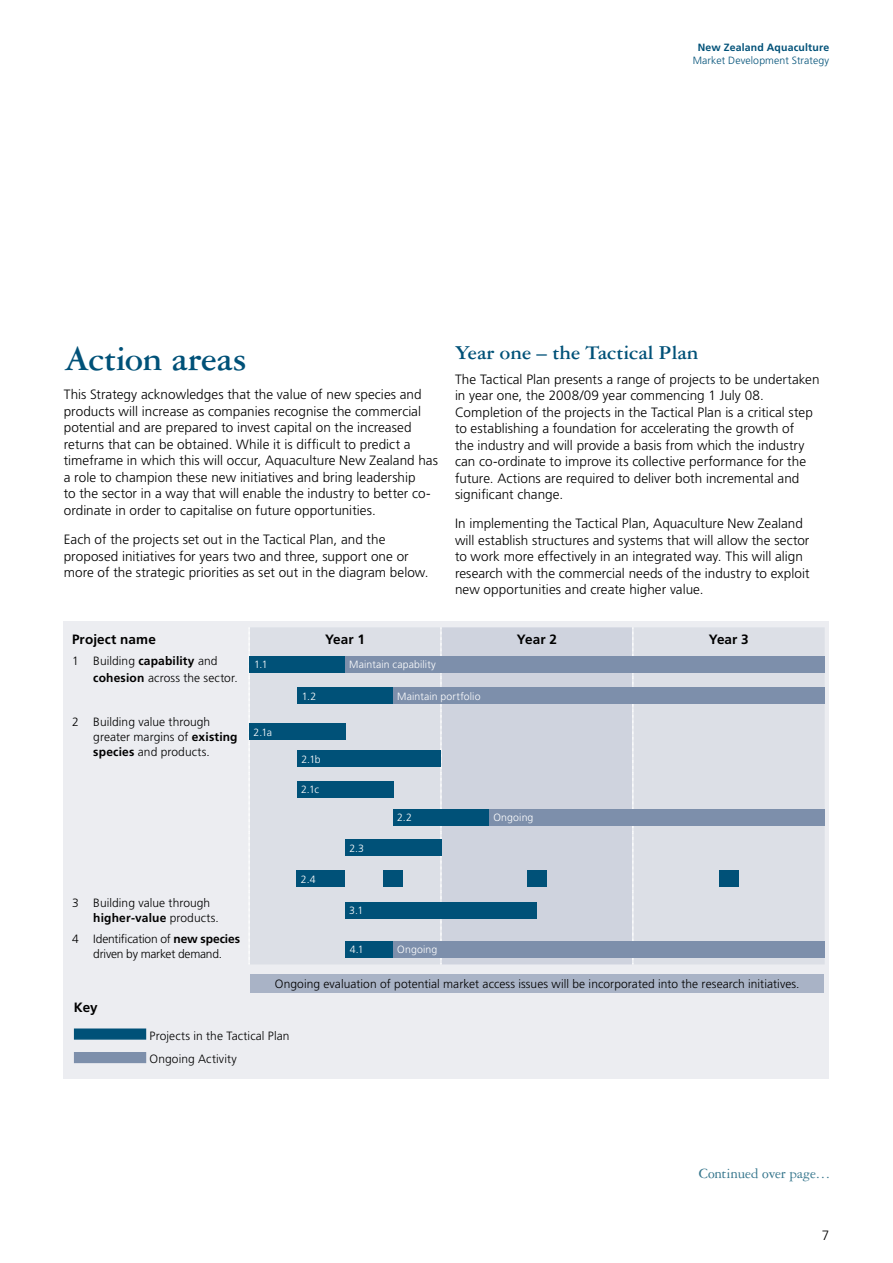
<style>
.page{position:relative;width:893px;height:1263px;background:#fff}
.page>*{position:absolute;margin:0;border:0;box-sizing:border-box;transform-origin:0 0}
.t1{font:700 36px "Garamond Three";letter-spacing:-.015em;color:#005178}
.t2{font:700 21px "Garamond Three";color:#005178}
.t3{font:15px "Garamond Three";letter-spacing:-.01em;color:#33748b}
.t4{font:300 13.5px/16.5px "Frutiger";color:#000}
.t5{font:700 13.5px "Frutiger";letter-spacing:.01em;color:#000}
.t6{font:300 12px/15px "Frutiger";letter-spacing:.005em;color:#000}
.t7{font:300 12px/15px "Frutiger";letter-spacing:-.02em;color:#000;text-align:center}
.t8{font:300 10.5px "Frutiger";letter-spacing:.01em;color:#fff}
.t9{font:300 10.5px "Frutiger";letter-spacing:.01em;color:#005178}
.t10{font:700 10.5px "Frutiger";letter-spacing:.015em;color:#005178}
.s1{font-weight:700}
</style>
<div class="page">
<div style="left:64px;top:621px;width:765px;height:458px;background:#ecedf1"></div>
<div style="left:74px;top:1028px;width:72px;height:12px;background:#005178;border:2px solid #005178"></div>
<div style="left:74px;top:1052px;width:72px;height:11px;background:#7d8fab"></div>
<div style="left:250px;top:627px;width:575px;height:337px;background:#dcdfe6"></div>
<div style="left:442px;top:627px;width:190px;height:337px;background:#cfd3de"></div>
<svg style="left:441px;top:627px;width:1px;height:337px"></svg>
<svg style="left:632px;top:627px;width:1px;height:337px"></svg>
<svg style="left:249px;top:628px;width:1px;height:336px"></svg>
<div style="left:250px;top:656px;width:95px;height:16px;background:#005178"></div>
<div style="left:345px;top:656px;width:480px;height:16px;background:#7d8fab"></div>
<div style="left:297px;top:870px;width:48px;height:17px;background:#005178"></div>
<div style="left:384px;top:870px;width:19px;height:17px;background:#005178"></div>
<div style="left:528px;top:870px;width:19px;height:17px;background:#005178"></div>
<div style="left:720px;top:870px;width:19px;height:17px;background:#005178"></div>
<div style="left:345px;top:941px;width:48px;height:16px;background:#005178"></div>
<div style="left:393px;top:941px;width:431px;height:16px;background:#7d8fab"></div>
<div style="left:393px;top:809px;width:96px;height:16px;background:#005178"></div>
<div style="left:489px;top:809px;width:336px;height:16px;background:#7d8fab"></div>
<div style="left:249px;top:723px;width:97px;height:17px;background:#005178"></div>
<div style="left:297px;top:781px;width:97px;height:16px;background:#005178"></div>
<div style="left:345px;top:839px;width:96px;height:17px;background:#005178"></div>
<div style="left:345px;top:902px;width:192px;height:16px;background:#005178"></div>
<div style="left:297px;top:687px;width:96px;height:17px;background:#005178"></div>
<div style="left:393px;top:687px;width:432px;height:17px;background:#7d8fab"></div>
<div style="left:297px;top:750px;width:144px;height:17px;background:#005178"></div>
<div style="left:250px;top:974px;width:574px;height:18px;background:#a9b3c6"></div>
<p class="t10" style="left:698px;top:41px;width:133px">New Zealand Aquaculture</p>
<p class="t9" style="left:693px;top:54px;width:138px">Market Development Strategy</p>
<h1 class="t1" style="left:64px;top:339px;width:184px">Action areas</h1>
<p class="t4" style="left:64px;top:386px;width:376px">This Strategy acknowledges that the value of new species and products will increase as companies recognise the commercial potential and are prepared to invest capital on the increased returns that can be obtained. While it is difficult to predict a timeframe in which this will occur, Aquaculture New Zealand has a role to champion these new initiatives and bring leadership<br>to the sector in a way that will enable the industry to better co&shy;ordinate in order to capitalise on future opportunities.</p>
<p class="t4" style="left:64px;top:531px;width:366px">Each of the projects set out in the Tactical Plan, and the proposed initiatives for years two and three, support one or more of the strategic priorities as set out in the diagram below.</p>
<h2 class="t2" style="left:455px;top:341px;width:245px">Year one – the Tactical Plan</h2>
<p class="t4" style="left:455px;top:371px;width:366px">The Tactical Plan presents a range of projects to be undertaken in year one, the 2008/09 year commencing 1 July 08.<br>Completion of the projects in the Tactical Plan is a critical step to establishing a foundation for accelerating the growth of<br>the industry and will provide a basis from which the industry can co-ordinate to improve its collective performance for the future. Actions are required to deliver both incremental and significant change.</p>
<p class="t4" style="left:455px;top:515px;width:356px">In implementing the Tactical Plan, Aquaculture New Zealand will establish structures and systems that will allow the sector to work more effectively in an integrated way. This will align research with the commercial needs of the industry to exploit new opportunities and create higher value.</p>
<p class="t5" style="left:72px;top:631px;width:85px">Project name</p>
<p class="t5" style="left:325px;top:631px;width:41px">Year 1</p>
<p class="t5" style="left:517px;top:631px;width:41px">Year 2</p>
<p class="t5" style="left:709px;top:631px;width:41px">Year 3</p>
<p class="t6" style="left:93px;top:653px;width:146px;line-height:16.5px;text-indent:-21px">1 Building <span class="s1">capability</span> and <span class="s1">cohesion</span> across the sector.</p>
<p class="t6" style="left:93px;top:714px;width:146px;text-indent:-21px">2 Building value through greater margins of <span class="s1">existing species</span> and products.</p>
<p class="t8" style="left:254px;top:658px;width:15px">1.1</p>
<p class="t8" style="left:349px;top:658px;width:88px">Maintain capability</p>
<p class="t8" style="left:302px;top:690px;width:16px">1.2</p>
<p class="t8" style="left:397px;top:690px;width:85px">Maintain portfolio</p>
<p class="t8" style="left:254px;top:726px;width:20px">2.1a</p>
<p class="t8" style="left:301px;top:753px;width:21px">2.1b</p>
<p class="t6" style="left:93px;top:895px;width:127px;text-indent:-21px">3 Building value through <span class="s1">higher-value</span> products.</p>
<p class="t7" style="left:72px;top:932px;width:169px">4 Identification of <span class="s1">new species </span>driven by market demand.</p>
<p class="t5" style="left:74px;top:999px;width:25px">Key</p>
<p class="t8" style="left:301px;top:784px;width:20px">2.1c</p>
<p class="t8" style="left:301px;top:873px;width:16px">2.4</p>
<p class="t8" style="left:349px;top:842px;width:16px">2.3</p>
<p class="t8" style="left:349px;top:904px;width:15px">3.1</p>
<p class="t8" style="left:397px;top:811px;width:16px">2.2</p>
<p class="t8" style="left:493px;top:811px;width:41px">Ongoing</p>
<p class="t8" style="left:350px;top:943px;width:16px">4.1</p>
<p class="t8" style="left:397px;top:943px;width:41px">Ongoing</p>
<p class="t6" style="left:275px;top:976px;width:526px">Ongoing evaluation of potential market access issues will be incorporated into the research initiatives.</p>
<p class="t6" style="left:150px;top:1024px;width:141px;line-height:23.5px">Projects in the Tactical Plan<br>Ongoing Activity</p>
<p class="t3" style="left:699px;top:1165px;width:133px">Continued over page…</p>
<p class="t4" style="left:822px;top:1226px;width:9px">7</p>
</div>
